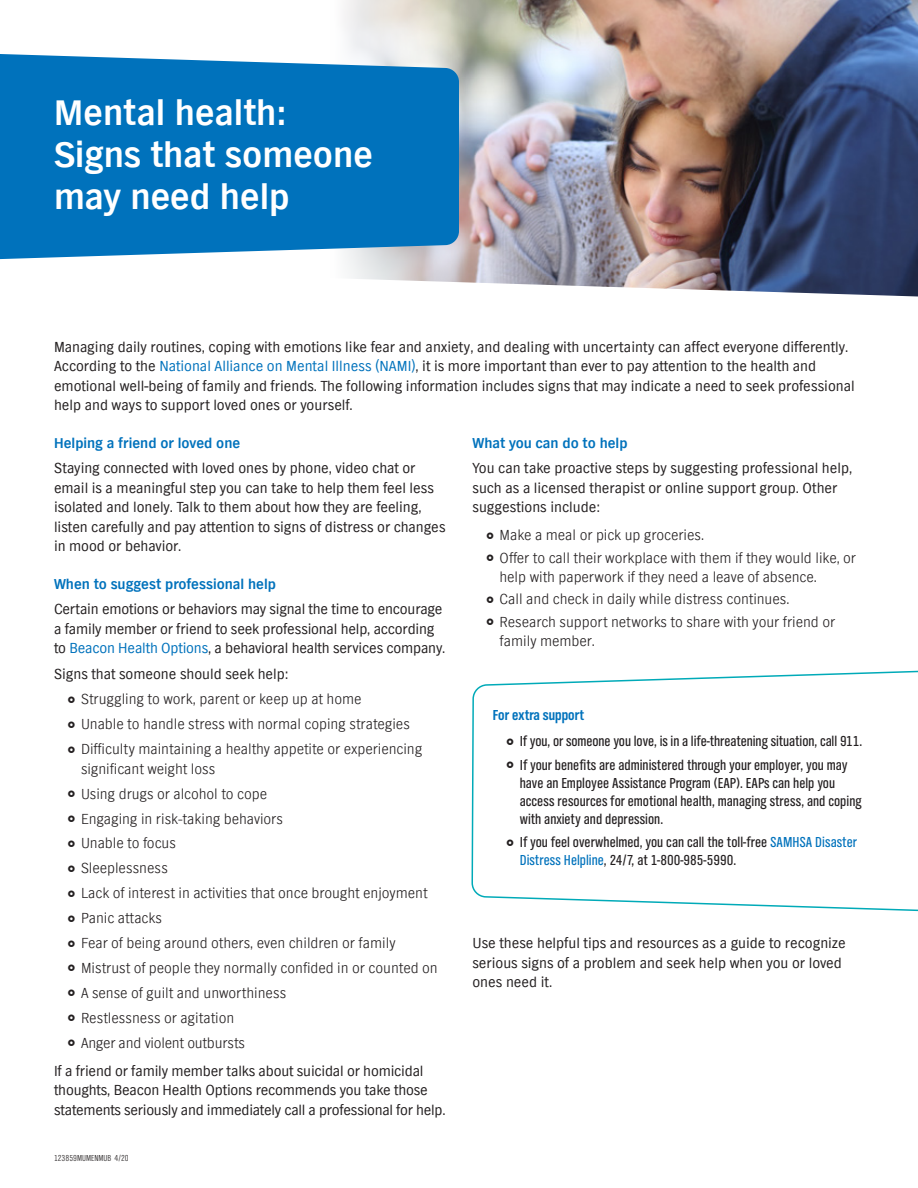
<style>
.page{position:relative;width:918px;height:1188px;background:#fff}
.page>*{position:absolute;margin:0;border:0;box-sizing:border-box;transform-origin:0 0}
.Main_Head__24_24{font:700 37.5px/42px "TV Nord EF";color:#fff}
.Body_copy{font:15px/19.5px "TV Nord EF";color:#231f20}
.t1{font:300 15px/19.5px "TV Nord EF";color:#231f20}
.t2{font:15px/18px "TV Nord Cond EF";color:#231f20}
.Head_Sub__10_13{font:700 15px "TV Nord EF";color:#0072bc}
.Head_Sub__10_13-2{font:700 15px "TV Nord Cond EF";color:#0072bc}
.Form{font:300 9px "TV Nord Cond EF";color:#231f20}
.s1{color:#0072bc}
</style>
<div class="page">
<img style="left:344px;top:0;width:574px;height:283px">
<svg style="left:0;top:54px;width:459px;height:205px;background:#117bbf"></svg>
<svg style="left:471px;top:101px;width:447px;height:811px"></svg>
<svg style="left:487px;top:532px;width:6px;height:7px"></svg>
<svg style="left:487px;top:555px;width:6px;height:6px"></svg>
<svg style="left:487px;top:596px;width:6px;height:7px"></svg>
<svg style="left:487px;top:618px;width:6px;height:7px"></svg>
<svg style="left:507px;top:738px;width:7px;height:7px"></svg>
<svg style="left:507px;top:762px;width:7px;height:6px"></svg>
<svg style="left:507px;top:839px;width:7px;height:7px"></svg>
<p class="Main_Head__24_24" style="left:54px;top:92px;width:321px">Mental health:<br>Signs that someone may need help</p>
<p class="Body_copy" style="left:54px;top:338px;width:802px">Managing daily routines, coping with emotions like fear and anxiety, and dealing with uncertainty can affect everyone differently.<br>According to the <span class="s1">National Alliance on Mental Illness (NAMI)</span>, it is more important than ever to pay attention to the health and emotional well-being of family and friends. The following information includes signs that may indicate a need to seek professional help and ways to support loved ones or yourself.</p>
<p class="Head_Sub__10_13" style="left:54px;top:435px;width:188px">Helping a friend or loved one</p>
<p class="Body_copy" style="left:54px;top:459px;width:393px">Staying connected with loved ones by phone, video chat or email is a meaningful step you can take to help them feel less isolated and lonely. Talk to them about how they are feeling, listen carefully and pay attention to signs of distress or changes in mood or behavior.</p>
<p class="Head_Sub__10_13" style="left:54px;top:576px;width:224px">When to suggest professional help</p>
<p class="Body_copy" style="left:54px;top:600px;width:393px">Certain emotions or behaviors may signal the time to encourage a family member or friend to seek professional help, according to <span class="s1">Beacon Health Options</span>, a behavioral health services company.</p>
<p class="Body_copy" style="left:54px;top:665px;width:236px">Signs that someone should seek help:</p>
<p class="t1" style="left:81px;top:690px;width:282px">Struggling to work, parent or keep up at home</p>
<p class="t1" style="left:81px;top:715px;width:330px">Unable to handle stress with normal coping strategies</p>
<p class="t1" style="left:81px;top:740px;width:343px">Difficulty maintaining a healthy appetite or experiencing significant weight loss</p>
<p class="t1" style="left:81px;top:784px;width:188px">Using drugs or alcohol to cope</p>
<p class="t1" style="left:81px;top:809px;width:203px">Engaging in risk-taking behaviors</p>
<p class="t1" style="left:81px;top:834px;width:96px">Unable to focus</p>
<p class="t1" style="left:81px;top:859px;width:88px">Sleeplessness</p>
<p class="t1" style="left:81px;top:884px;width:348px">Lack of interest in activities that once brought enjoyment</p>
<p class="t1" style="left:81px;top:909px;width:82px">Panic attacks</p>
<p class="t1" style="left:81px;top:934px;width:316px">Fear of being around others, even children or family</p>
<p class="t1" style="left:81px;top:958px;width:358px">Mistrust of people they normally confided in or counted on</p>
<p class="t1" style="left:81px;top:983px;width:207px">A sense of guilt and unworthiness</p>
<p class="t1" style="left:81px;top:1008px;width:155px">Restlessness or agitation</p>
<p class="t1" style="left:81px;top:1033px;width:165px">Anger and violent outbursts</p>
<p class="Body_copy" style="left:54px;top:1062px;width:393px">If a friend or family member talks about suicidal or homicidal thoughts, Beacon Health Options recommends you take those statements seriously and immediately call a professional for help.</p>
<p class="Head_Sub__10_13" style="left:472px;top:435px;width:157px">What you can do to help</p>
<p class="Body_copy" style="left:472px;top:459px;width:381px">You can take proactive steps by suggesting professional help, such as a licensed therapist or online support group. Other suggestions include:</p>
<p class="t1" style="left:500px;top:526px;width:206px">Make a meal or pick up groceries.</p>
<p class="t1" style="left:500px;top:548px;width:358px">Offer to call their workplace with them if they would like, or help with paperwork if they need a leave of absence.</p>
<p class="t1" style="left:500px;top:590px;width:292px">Call and check in daily while distress continues.</p>
<p class="t1" style="left:500px;top:612px;width:337px">Research support networks to share with your friend or family member.</p>
<p class="Head_Sub__10_13-2" style="left:493px;top:706px;width:93px">For extra support</p>
<p class="t2" style="left:520px;top:732px;width:344px">If you, or someone you love, is in a life-threatening situation, call 911.</p>
<p class="t2" style="left:520px;top:756px;width:344px">If your benefits are administered through your employer, you may have an Employee Assistance Program (EAP). EAPs can help you access resources for emotional health, managing stress, and coping with anxiety and depression.</p>
<p class="t2" style="left:520px;top:833px;width:339px">If you feel overwhelmed, you can call the toll-free <span class="s1">SAMHSA Disaster<br>Distress Helpline</span>, 24/7, at 1-800-985-5990.</p>
<p class="Body_copy" style="left:472px;top:934px;width:375px">Use these helpful tips and resources as a guide to recognize serious signs of a problem and seek help when you or loved ones need it.</p>
<p class="Form" style="left:54px;top:1153px;width:76px">123859MUMENMUB 4/20</p>
</div>
